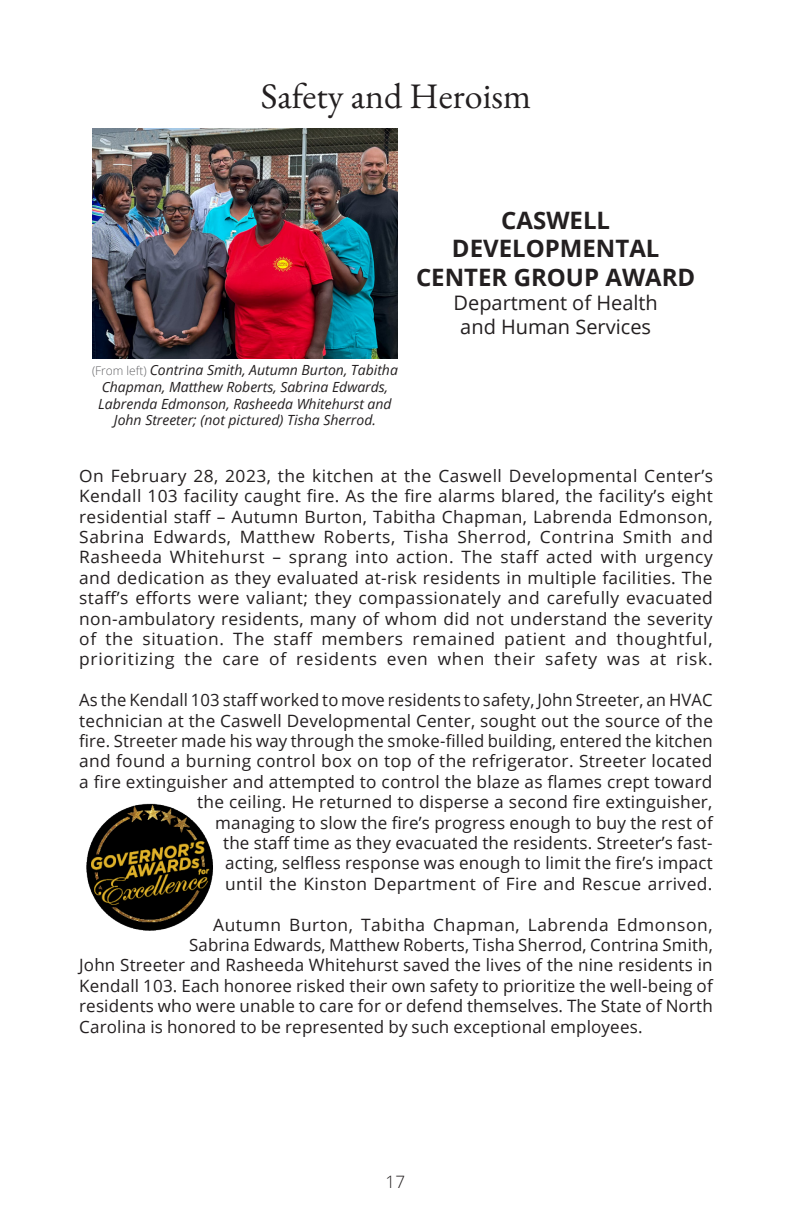
<style>
.page{position:relative;width:792px;height:1224px;background:#fff}
.page>*{position:absolute;margin:0;border:0;box-sizing:border-box;transform-origin:0 0}
.t1{font:36px "EB Garamond";color:#231f20}
.t2{font:700 24px/28.8px "Open Sans";color:#231f20;text-align:center}
.t3{font:20px/24px "Open Sans";color:#231f20;text-align:center}
.t4{font:17px/20.4px "Open Sans";letter-spacing:.01em;color:#231f20;text-align:justify}
.t5{font:17px "Open Sans";letter-spacing:.035em;color:#231f20}
.t6{font:300 17px "Open Sans";color:#231f20}
.t7{font:italic 14px/16.8px "Open Sans";color:#231f20;text-align:center}
.s1{font-weight:300;font-style:normal;font-size:12px;color:#636366}
</style>
<div class="page">
<img style="left:86px;top:803px;width:127px;height:128px">
<img style="left:92px;top:128px;width:306px;height:230px">
<p class="t1" style="left:261px;top:73px;width:272px">Safety and Heroism</p>
<p class="t7" style="left:92px;top:361px;width:307px"><span class="s1">(From left)</span> Contrina Smith, Autumn Burton, Tabitha Chapman, Matthew Roberts, Sabrina Edwards, Labrenda Edmonson, Rasheeda Whitehurst and John Streeter; (not pictured) Tisha Sherrod.</p>
<p class="t2" style="left:416px;top:205px;width:281px">CASWELL<br>DEVELOPMENTAL<br>CENTER GROUP AWARD</p>
<p class="t3" style="left:454px;top:290px;width:206px">Department of Health and Human Services</p>
<p class="t4" style="left:79px;top:465px;width:635px">On February 28, 2023, the kitchen at the Caswell Developmental Center’s Kendall 103 facility caught fire. As the fire alarms blared, the facility’s eight residential staff – Autumn Burton, Tabitha Chapman, Labrenda Edmonson, Sabrina Edwards, Matthew Roberts, Tisha Sherrod, Contrina Smith and Rasheeda Whitehurst – sprang into action. The staff acted with urgency and dedication as they evaluated at-risk residents in multiple facilities. The staff’s efforts were valiant; they compassionately and carefully evacuated non-ambulatory residents, many of whom did not understand the severity of the situation. The staff members remained patient and thoughtful, prioritizing the care of residents even when their safety was at risk.</p>
<p class="t4" style="left:79px;top:689px;width:635px;text-align:right">As the Kendall 103 staff worked to move residents to safety, John Streeter, an HVAC technician at the Caswell Developmental Center, sought out the source of the fire. Streeter made his way through the smoke-filled building, entered the kitchen and found a burning control box on top of the refrigerator. Streeter located a fire extinguisher and attempted to control the blaze as flames crept toward the ceiling. He returned to disperse a second fire extinguisher,<br>managing to slow the fire’s progress enough to buy the rest of<br>the staff time as they evacuated the residents. Streeter’s fast-<br>acting, selfless response was enough to limit the fire’s impact<br>until the Kinston Department of Fire and Rescue arrived.</p>
<p class="t5" style="left:213px;top:913px;width:501px">Autumn Burton, Tabitha Chapman, Labrenda Edmonson,</p>
<p class="t4" style="left:189px;top:934px;width:525px">Sabrina Edwards, Matthew Roberts, Tisha Sherrod, Contrina Smith,</p>
<p class="t4" style="left:79px;top:955px;width:635px">John Streeter and Rasheeda Whitehurst saved the lives of the nine residents in</p>
<p class="t4" style="left:79px;top:975px;width:635px">Kendall 103. Each honoree risked their own safety to prioritize the well-being of</p>
<p class="t4" style="left:79px;top:995px;width:635px">residents who were unable to care for or defend themselves. The State of North</p>
<p class="t4" style="left:79px;top:1016px;width:565px">Carolina is honored to be represented by such exceptional employees.</p>
<p class="t6" style="left:386px;top:1170px;width:21px">17</p>
</div>
